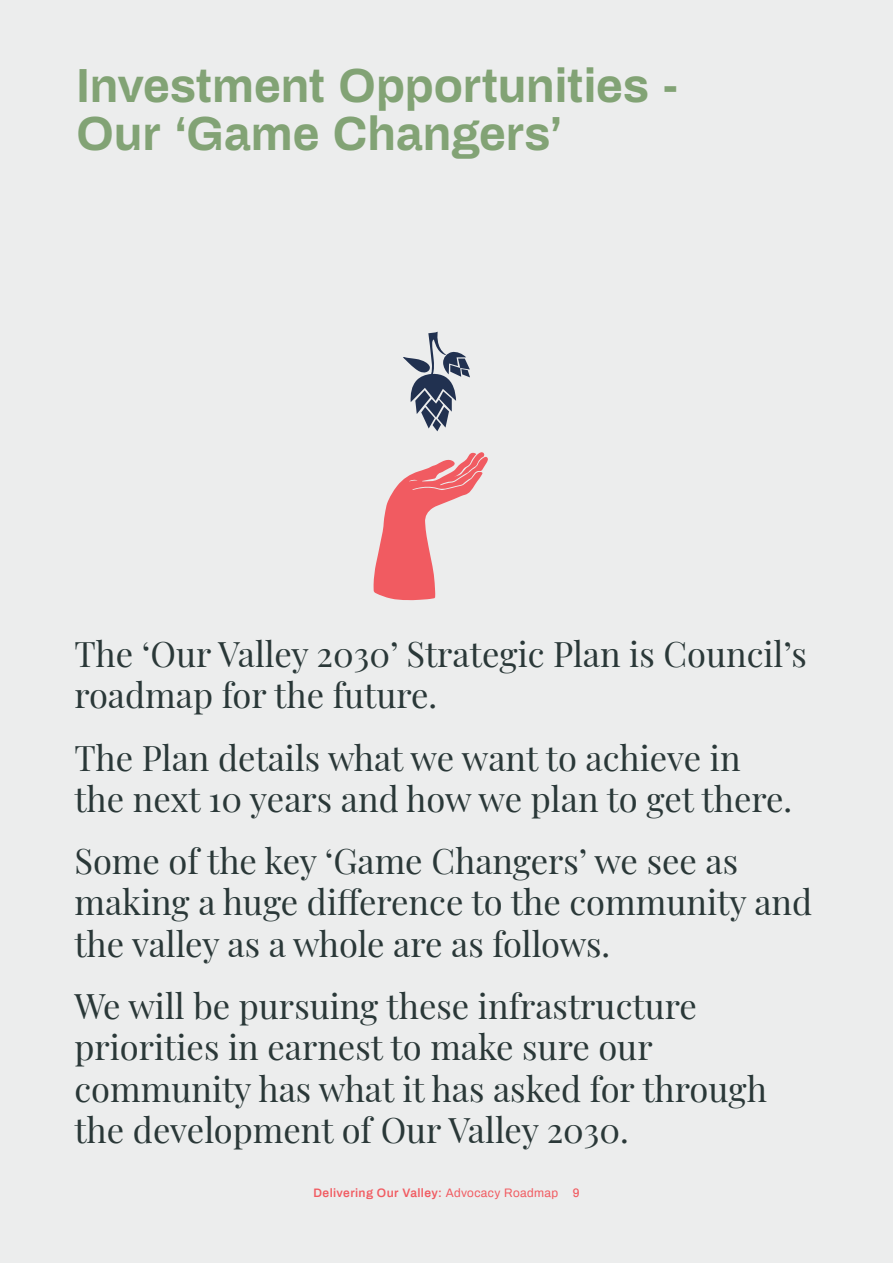
<style>
.page{position:relative;width:893px;height:1263px;background:#eceded}
.page>*{position:absolute;margin:0;border:0;box-sizing:border-box;transform-origin:0 0}
.t1{font:700 48px/48px "Derwent Valley 1.3";letter-spacing:-.01em;color:#82a375}
.t2{font:34.5px/41.4px "Playfair Display";color:#2a3838}
.t3{font:600 12px "Archivo";letter-spacing:.03em;color:#f15b61}
.s1{font-weight:400}
.s2{font-weight:500}
</style>
<div class="page">
<svg style="left:373px;top:452px;width:115px;height:148px"></svg>
<svg style="left:403px;top:332px;width:67px;height:99px"></svg>
<h1 class="t1" style="left:77px;top:63px;width:603px">Investment Opportunities -<br>Our ‘Game Changers’</h1>
<p class="t2" style="left:74px;top:630px;width:734px">The ‘Our Valley 2030’ Strategic Plan is Council’s roadmap for the future.</p>
<p class="t2" style="left:74px;top:734px;width:719px">The Plan details what we want to achieve in the next 10 years and how we plan to get there.</p>
<p class="t2" style="left:74px;top:837px;width:739px">Some of the key ‘Game Changers’ we see as making a huge difference to the community and the valley as a whole are as follows.</p>
<p class="t2" style="left:74px;top:982px;width:694px">We will be pursuing these infrastructure priorities in earnest to make sure our community has what it has asked for through the development of Our Valley 2030.</p>
<p class="t3" style="left:313px;top:1184px;width:268px">Delivering Our Valley: <span class="s1">Advocacy Roadmap</span> <span class="s2">9</span></p>
</div>
